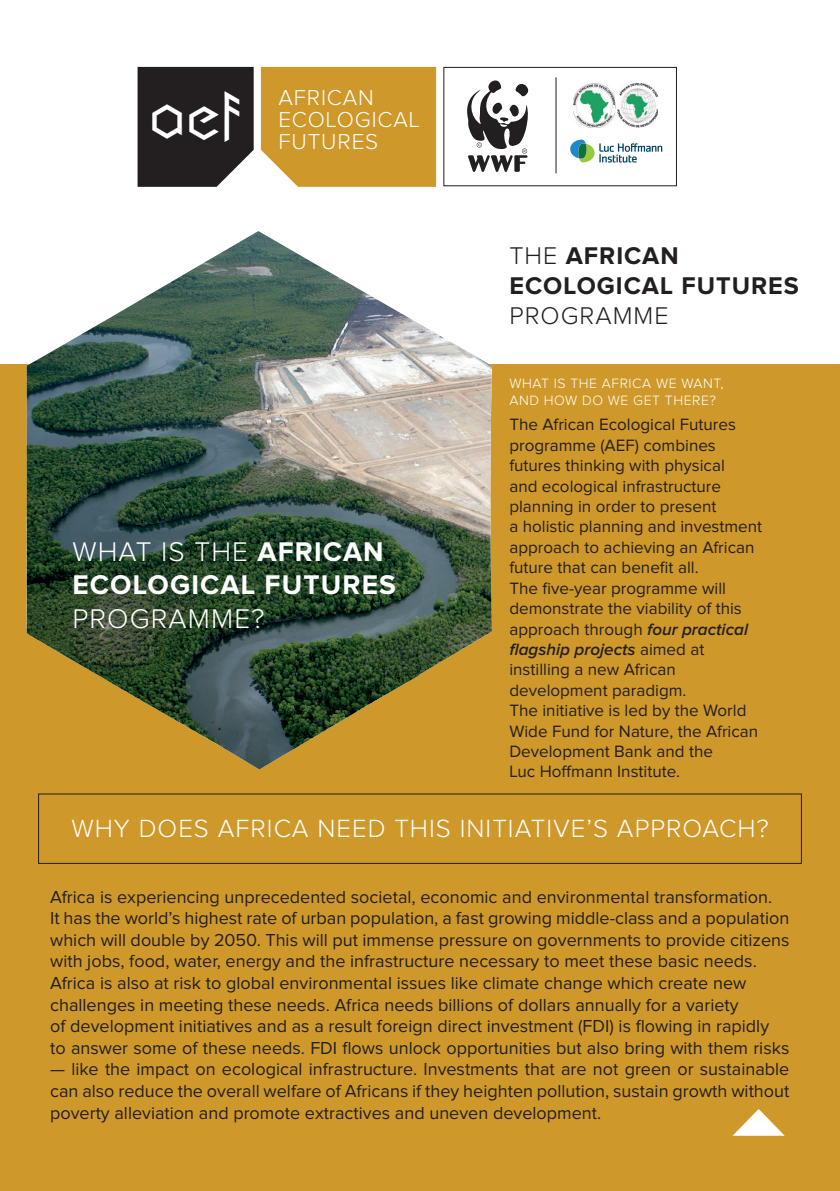
<style>
.page{position:relative;width:840px;height:1191px;background:#fff}
.page>*{position:absolute;margin:0;border:0;box-sizing:border-box;transform-origin:0 0}
.t1{font:700 28px/33.6px "Proxima Nova";letter-spacing:.04em;color:#fff}
.t2{font:300 28px "Proxima Nova";letter-spacing:.04em;color:#fff}
.t3{font:300 25.8px "Proxima Nova";letter-spacing:.04em;color:#fff}
.t4{font:700 25px/30px "Proxima Nova";letter-spacing:.04em;color:#231f20}
.t5{font:300 25px "Proxima Nova";letter-spacing:.04em;color:#231f20}
.t6{font:300 22.4px/22px "Proxima Nova";letter-spacing:.04em;color:#fff}
.t7{font:18px/21.6px "Proxima Nova";color:#231f20}
.t8{font:17px/20.4px "Proxima Nova";color:#231f20}
.t9{font:300 14px/16.8px "Proxima Nova";letter-spacing:.04em;color:#fff}
.s1{font-family:"Cubic";font-weight:400;font-size:40.2px}
.s2{font-weight:300}
.s3{font-weight:600;font-style:italic}
</style>
<div class="page">
<div style="left:0;top:364px;width:839px;height:827px;background:#cf982a"></div>
<div style="left:137px;top:67px;width:116px;height:120px;background:#231f20"></div>
<div style="left:261px;top:67px;width:175px;height:120px;background:#cf982a"></div>
<div style="left:443px;top:67px;width:233px;height:119px;border:1px solid #231f20"></div>
<hr style="left:555px;top:77px;width:1px;height:96px;background:#231f20">
<img style="left:573px;top:84px;width:84px;height:43px">
<svg style="left:570px;top:140px;width:92px;height:23px"></svg>
<div style="left:38px;top:793px;width:763px;height:71px;border:1px solid #231f20"></div>
<svg style="left:733px;top:1109px;width:51px;height:26px"></svg>
<img style="left:27px;top:231px;width:464px;height:538px">
<svg style="left:467px;top:80px;width:62px;height:92px"></svg>
<p class="t6" style="left:278px;top:88px;width:143px;text-indent:-126px"><span class="s1">AEf</span> AFRICAN<br>ECOLOGICAL<br>FUTURES</p>
<h1 class="t1" style="left:72px;top:536px;width:325px"><span class="s2">WHAT IS THE</span> AFRICAN<br>ECOLOGICAL FUTURES</h1>
<h1 class="t2" style="left:72px;top:606px;width:193px">PROGRAMME?</h1>
<h3 class="t4" style="left:509px;top:242px;width:291px"><span class="s2">THE</span> AFRICAN<br>ECOLOGICAL FUTURES</h3>
<h3 class="t5" style="left:509px;top:304px;width:160px">PROGRAMME</h3>
<p class="t9" style="left:509px;top:376px;width:216px">WHAT IS THE AFRICA WE WANT,<br>AND HOW DO WE GET THERE?</p>
<p class="t8" style="left:509px;top:415px;width:254px">The African Ecological Futures programme (AEF) combines futures thinking with physical<br>and ecological infrastructure planning in order to present<br>a holistic planning and investment approach to achieving an African future that can benefit all.<br>The five-year programme will demonstrate the viability of this approach through <span class="s3">four practical flagship projects</span> aimed at instilling a new African development paradigm.<br>The initiative is led by the World<br>Wide Fund for Nature, the African<br>Development Bank and the<br>Luc Hoffmann Institute.</p>
<h2 class="t3" style="left:71px;top:816px;width:698px">WHY DOES AFRICA NEED THIS INITIATIVE’S APPROACH?</h2>
<p class="t7" style="left:50px;top:886px;width:740px">Africa is experiencing unprecedented societal, economic and environmental transformation.<br>It has the world’s highest rate of urban population, a fast growing middle-class and a population which will double by 2050. This will put immense pressure on governments to provide citizens with jobs, food, water, energy and the infrastructure necessary to meet these basic needs.<br>Africa is also at risk to global environmental issues like climate change which create new challenges in meeting these needs. Africa needs billions of dollars annually for a variety<br>of development initiatives and as a result foreign direct investment (FDI) is flowing in rapidly<br>to answer some of these needs. FDI flows unlock opportunities but also bring with them risks</p>
<p class="t7" style="left:50px;top:1059px;width:740px;text-align:justify">— like the impact on ecological infrastructure. Investments that are not green or sustainable can also reduce the overall welfare of Africans if they heighten pollution, sustain growth without poverty alleviation and promote extractives and uneven development.</p>
</div>
